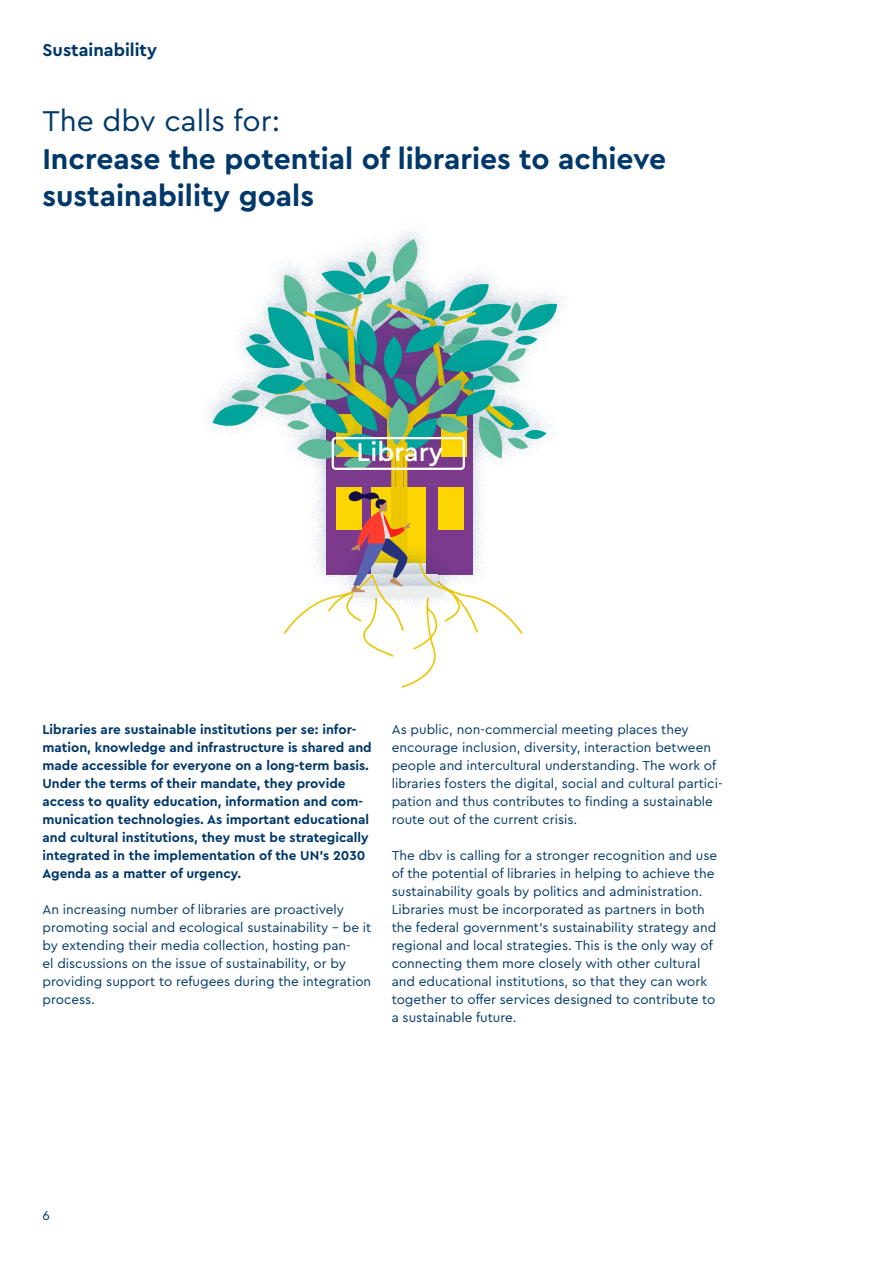
<style>
.page{position:relative;width:893px;height:1263px;background:#fff}
.page>*{position:absolute;margin:0;border:0;box-sizing:border-box;transform-origin:0 0}
.t1{font:700 30px/37.5px "Cera Pro";color:#00386a}
.t2{font:30px "Cera Pro";color:#00386a}
.t3{font:500 27px "Cera Pro";color:#fff}
.t4{font:700 18px "Cera Pro";color:#00386a}
.t5{font:13.5px/18px "Cera Pro";color:#00386a}
.t6{font:700 13.5px/18px "Cera Pro";color:#00386a}
</style>
<div class="page">
<div style="left:376px;top:219px;width:56px;height:74px;background:#00386a;opacity:.25"></div>
<svg style="left:213px;top:239px;width:344px;height:449px"></svg>
<h3 class="t4" style="left:43px;top:38px;width:116px">Sustainability</h3>
<h1 class="t2" style="left:43px;top:101px;width:239px">The dbv calls for:</h1>
<h1 class="t1" style="left:43px;top:138px;width:625px">Increase the potential of libraries to achieve sustainability goals</h1>
<h2 class="t3" style="left:356px;top:434px;width:89px">Library</h2>
<p class="t6" style="left:43px;top:720px;width:331px">Libraries are sustainable institutions per se: infor&shy;mation, knowledge and infrastructure is shared and made accessible for everyone on a long-term basis.<br>Under the terms of their mandate, they provide access to quality education, information and com&shy;munication technologies. As important educational and cultural institutions, they must be strategically integrated in the implementation of the UN’s 2030<br>Agenda as a matter of urgency.</p>
<p class="t5" style="left:43px;top:900px;width:330px">An increasing number of libraries are proactively promoting social and ecological sustainability - be it by extending their media collection, hosting pan-<br>el discussions on the issue of sustainability, or by providing support to refugees during the integration process.</p>
<p class="t5" style="left:392px;top:720px;width:332px">As public, non-commercial meeting places they encourage inclusion, diversity, interaction between people and intercultural understanding. The work of libraries fosters the digital, social and cultural partici&shy;pation and thus contributes to finding a sustainable route out of the current crisis.</p>
<p class="t5" style="left:392px;top:846px;width:327px">The dbv is calling for a stronger recognition and use of the potential of libraries in helping to achieve the sustainability goals by politics and administration.<br>Libraries must be incorporated as partners in both the federal government’s sustainability strategy and regional and local strategies. This is the only way of connecting them more closely with other cultural and educational institutions, so that they can work together to offer services designed to contribute to a sustainable future.</p>
<p class="t5" style="left:43px;top:1206px;width:9px">6</p>
</div>
